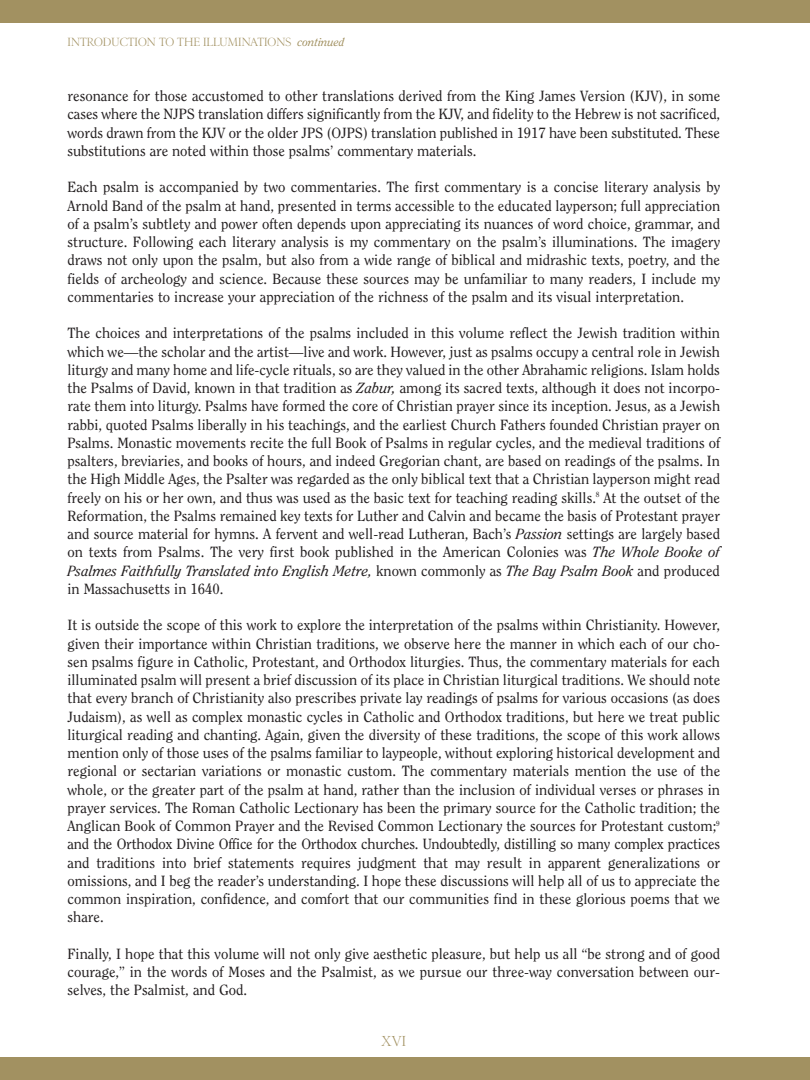
<style>
.page{position:relative;width:810px;height:1080px;background:#fff}
.page>*{position:absolute;margin:0;border:0;box-sizing:border-box;transform-origin:0 0}
.t1{font:14.75px/18.2px "Clearface";color:#231f20;text-align:justify}
.t2{font:13.75px "Equate";color:#a29161}
.t3{font:11.25px "Equate";color:#a29161}
.s1{font-family:"Clearface";font-style:italic}
.s2{font-style:italic}
</style>
<div class="page">
<div style="left:0;top:0;width:810px;height:23px;background:#a29161"></div>
<div style="left:0;top:1058px;width:810px;height:22px;background:#a29161"></div>
<p class="t3" style="left:67px;top:35px;width:278px">INTRODUCTION TO THE ILLUMINATIONS <span class="s1">continued</span></p>
<p class="t1" style="left:68px;top:88px;width:654px">resonance for those accustomed to other translations derived from the King James Version (KJV), in some cases where the NJPS translation differs significantly from the KJV, and fidelity to the Hebrew is not sacrificed, words drawn from the KJV or the older JPS (OJPS) translation published in 1917 have been substituted. These substitutions are noted within those psalms’ commentary materials.</p>
<p class="t1" style="left:68px;top:179px;width:654px">Each psalm is accompanied by two commentaries. The first commentary is a concise literary analysis by Arnold Band of the psalm at hand, presented in terms accessible to the educated layperson; full appreciation of a psalm’s subtlety and power often depends upon appreciating its nuances of word choice, grammar, and structure. Following each literary analysis is my commentary on the psalm’s illuminations. The imagery draws not only upon the psalm, but also from a wide range of biblical and midrashic texts, poetry, and the fields of archeology and science. Because these sources may be unfamiliar to many readers, I include my commentaries to increase your appreciation of the richness of the psalm and its visual interpretation.</p>
<p class="t1" style="left:67px;top:325px;width:654px">The choices and interpretations of the psalms included in this volume reflect the Jewish tradition within which we—the scholar and the artist—live and work. However, just as psalms occupy a central role in Jewish liturgy and many home and life-cycle rituals, so are they valued in the other Abrahamic religions. Islam holds the Psalms of David, known in that tradition as <span class="s2">Zabur,</span> among its sacred texts, although it does not incorpo&shy;rate them into liturgy. Psalms have formed the core of Christian prayer since its inception. Jesus, as a Jewish rabbi, quoted Psalms liberally in his teachings, and the earliest Church Fathers founded Christian prayer on Psalms. Monastic movements recite the full Book of Psalms in regular cycles, and the medieval traditions of psalters, breviaries, and books of hours, and indeed Gregorian chant, are based on readings of the psalms. In the High Middle Ages, the Psalter was regarded as the only biblical text that a Christian layperson might read freely on his or her own, and thus was used as the basic text for teaching reading skills.<sup>8</sup> At the outset of the Reformation, the Psalms remained key texts for Luther and Calvin and became the basis of Protestant prayer and source material for hymns. A fervent and well-read Lutheran, Bach’s <span class="s2">Passion</span> settings are largely based on texts from Psalms. The very first book published in the American Colonies was <span class="s2">The Whole Booke of Psalmes Faithfully Translated into English Metre,</span> known commonly as <span class="s2">The Bay Psalm Book</span> and produced in Massachusetts in 1640.</p>
<p class="t1" style="left:67px;top:617px;width:654px">It is outside the scope of this work to explore the interpretation of the psalms within Christianity. However, given their importance within Christian traditions, we observe here the manner in which each of our cho&shy;sen psalms figure in Catholic, Protestant, and Orthodox liturgies. Thus, the commentary materials for each illuminated psalm will present a brief discussion of its place in Christian liturgical traditions. We should note that every branch of Christianity also prescribes private lay readings of psalms for various occasions (as does Judaism), as well as complex monastic cycles in Catholic and Orthodox traditions, but here we treat public liturgical reading and chanting. Again, given the diversity of these traditions, the scope of this work allows mention only of those uses of the psalms familiar to laypeople, without exploring historical development and regional or sectarian variations or monastic custom. The commentary materials mention the use of the whole, or the greater part of the psalm at hand, rather than the inclusion of individual verses or phrases in prayer services. The Roman Catholic Lectionary has been the primary source for the Catholic tradition; the Anglican Book of Common Prayer and the Revised Common Lectionary the sources for Protestant custom;<sup>9 </sup>and the Orthodox Divine Office for the Orthodox churches. Undoubtedly, distilling so many complex practices and traditions into brief statements requires judgment that may result in apparent generalizations or omissions, and I beg the reader’s understanding. I hope these discussions will help all of us to appreciate the common inspiration, confidence, and comfort that our communities find in these glorious poems that we share.</p>
<p class="t1" style="left:68px;top:946px;width:654px">Finally, I hope that this volume will not only give aesthetic pleasure, but help us all “be strong and of good courage,” in the words of Moses and the Psalmist, as we pursue our three-way conversation between our&shy;selves, the Psalmist, and God.</p>
<p class="t2" style="left:381px;top:1034px;width:27px">XVI</p>
</div>
